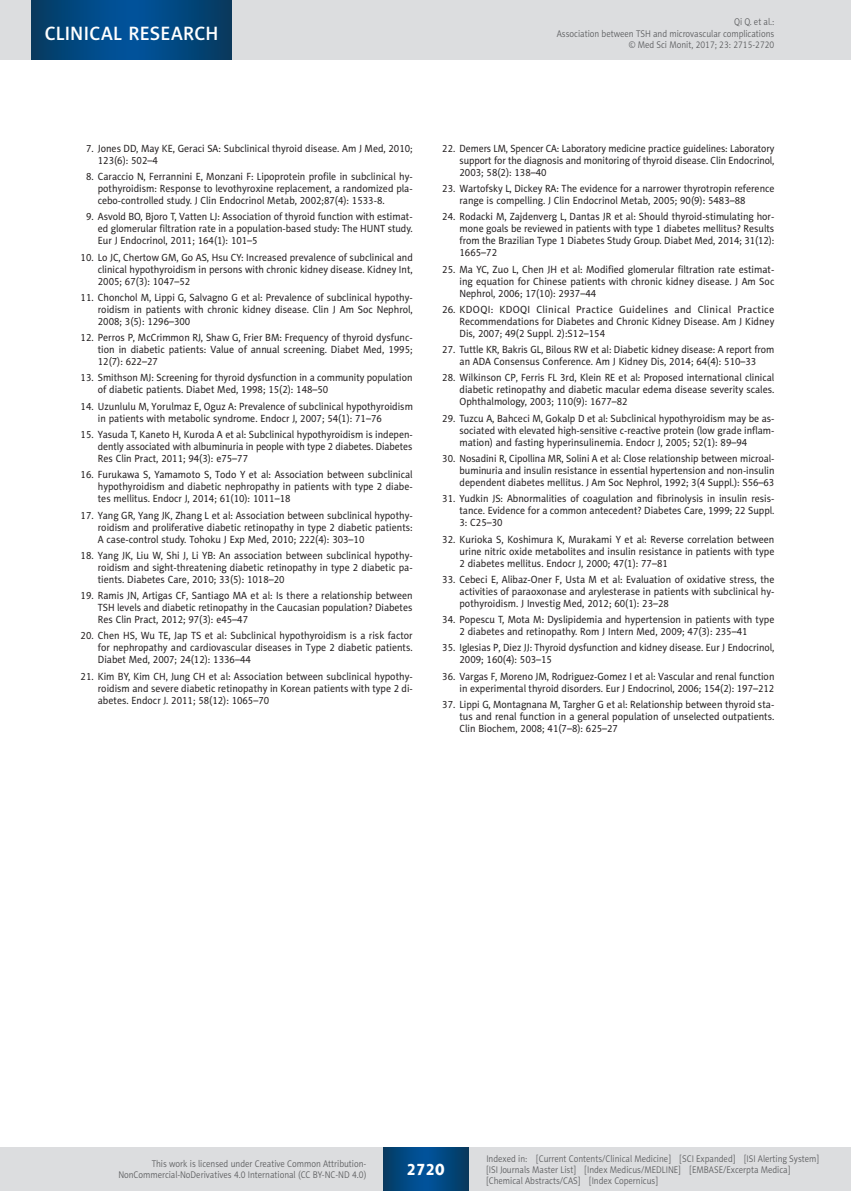
<style>
.page{position:relative;width:851px;height:1191px;background:#fff}
.page>*{position:absolute;margin:0;border:0;box-sizing:border-box;transform-origin:0 0}
.t1{font:19.5px "Naomi Sans EFN Medium";letter-spacing:.015em;color:#fff}
.t2{font:16.5px "Naomi Sans EFN Heavy";color:#fff}
.MSM_Referencje_punkt{font:10.5px/12px "Naomi Sans EFN";color:#231f20;text-align:justify;scale:.95 1}
.MSM_Referencje_punkt-2{font:10.5px/12px "Naomi Sans EFN";color:#231f20;scale:.94 1}
.MSM_Referencje_punkt-3{font:10.5px/12px "Naomi Sans EFN";color:#231f20;text-align:justify;scale:.93 1}
.MSM_Referencje_punkt-4{font:10.5px/12px "Naomi Sans EFN";color:#231f20;text-align:justify}
.t3{font:9.75px/11.2px "Naomi Sans EFN Light";color:#57585a;text-align:right;scale:.9 1}
</style>
<div class="page">
<div style="left:0;top:1148px;width:850px;height:43px;background:#dcdddf"></div>
<svg style="left:383px;top:1147px;width:85px;height:43px;background:#02477e"></svg>
<div style="left:0;top:0;width:850px;height:60px;background:#dcdddf"></div>
<svg style="left:32px;top:0;width:200px;height:60px;background:#02477e"></svg>
<h1 class="t1" style="left:45px;top:22px;width:175px">CLINICAL RESEARCH</h1>
<p class="t3" style="left:556px;top:16px;width:243px">Qi Q. et al.:<br>Association between TSH and microvascular complications © Med Sci Monit, 2017; 23: 2715-2720</p>
<p class="MSM_Referencje_punkt" style="left:98px;top:142px;width:333px;text-indent:-12px">7. Jones DD, May KE, Geraci SA: Subclinical thyroid disease. Am J Med, 2010;<br>123(6): 502–4</p>
<p class="MSM_Referencje_punkt" style="left:98px;top:171px;width:333px;text-indent:-12px">8. Caraccio N, Ferrannini E, Monzani F: Lipoprotein profile in subclinical hy&shy;pothyroidism: Response to levothyroxine replacement, a randomized pla&shy;cebo-controlled study. J Clin Endocrinol Metab, 2002;87(4): 1533-8.</p>
<p class="MSM_Referencje_punkt" style="left:98px;top:211px;width:333px;text-indent:-12px">9. Asvold BO, Bjoro T, Vatten LJ: Association of thyroid function with estimat&shy;ed glomerular filtration rate in a population-based study: The HUNT study.<br>Eur J Endocrinol, 2011; 164(1): 101–5</p>
<p class="MSM_Referencje_punkt" style="left:98px;top:251px;width:333px;text-indent:-17px">10. Lo JC, Chertow GM, Go AS, Hsu CY: Increased prevalence of subclinical and clinical hypothyroidism in persons with chronic kidney disease. Kidney Int, 2005; 67(3): 1047–52</p>
<p class="MSM_Referencje_punkt" style="left:98px;top:291px;width:333px;text-indent:-17px">11. Chonchol M, Lippi G, Salvagno G et al: Prevalence of subclinical hypothy&shy;roidism in patients with chronic kidney disease. Clin J Am Soc Nephrol, 2008; 3(5): 1296–300</p>
<p class="MSM_Referencje_punkt" style="left:98px;top:332px;width:333px;text-indent:-17px">12. Perros P, McCrimmon RJ, Shaw G, Frier BM: Frequency of thyroid dysfunc&shy;tion in diabetic patients: Value of annual screening. Diabet Med, 1995; 12(7): 622–27</p>
<p class="MSM_Referencje_punkt-2" style="left:98px;top:372px;width:336px;text-indent:-17px">13. Smithson MJ: Screening for thyroid dysfunction in a community population of diabetic patients. Diabet Med, 1998; 15(2): 148–50</p>
<p class="MSM_Referencje_punkt" style="left:98px;top:400px;width:333px;text-indent:-17px">14. Uzunlulu M, Yorulmaz E, Oguz A: Prevalence of subclinical hypothyroidism in patients with metabolic syndrome. Endocr J, 2007; 54(1): 71–76</p>
<p class="MSM_Referencje_punkt" style="left:98px;top:428px;width:333px;text-indent:-17px">15. Yasuda T, Kaneto H, Kuroda A et al: Subclinical hypothyroidism is indepen&shy;dently associated with albuminuria in people with type 2 diabetes. Diabetes Res Clin Pract, 2011; 94(3): e75–77</p>
<p class="MSM_Referencje_punkt" style="left:98px;top:469px;width:333px;text-indent:-17px">16. Furukawa S, Yamamoto S, Todo Y et al: Association between subclinical hypothyroidism and diabetic nephropathy in patients with type 2 diabe&shy;tes mellitus. Endocr J, 2014; 61(10): 1011–18</p>
<p class="MSM_Referencje_punkt" style="left:98px;top:509px;width:333px;text-indent:-17px">17. Yang GR, Yang JK, Zhang L et al: Association between subclinical hypothy&shy;roidism and proliferative diabetic retinopathy in type 2 diabetic patients:<br>A case-control study. Tohoku J Exp Med, 2010; 222(4): 303–10</p>
<p class="MSM_Referencje_punkt" style="left:98px;top:549px;width:333px;text-indent:-17px">18. Yang JK, Liu W, Shi J, Li YB: An association between subclinical hypothy&shy;roidism and sight-threatening diabetic retinopathy in type 2 diabetic pa&shy;tients. Diabetes Care, 2010; 33(5): 1018–20</p>
<p class="MSM_Referencje_punkt" style="left:98px;top:589px;width:333px;text-indent:-17px">19. Ramis JN, Artigas CF, Santiago MA et al: Is there a relationship between TSH levels and diabetic retinopathy in the Caucasian population? Diabetes Res Clin Pract, 2012; 97(3): e45–47</p>
<p class="MSM_Referencje_punkt" style="left:98px;top:630px;width:333px;text-indent:-17px">20. Chen HS, Wu TE, Jap TS et al: Subclinical hypothyroidism is a risk factor for nephropathy and cardiovascular diseases in Type 2 diabetic patients.<br>Diabet Med, 2007; 24(12): 1336–44</p>
<p class="MSM_Referencje_punkt" style="left:98px;top:670px;width:333px;text-indent:-17px">21. Kim BY, Kim CH, Jung CH et al: Association between subclinical hypothy&shy;roidism and severe diabetic retinopathy in Korean patients with type 2 di&shy;abetes. Endocr J. 2011; 58(12): 1065–70</p>
<p class="MSM_Referencje_punkt-3" style="left:459px;top:142px;width:340px;text-indent:-17px">22. Demers LM, Spencer CA: Laboratory medicine practice guidelines: Laboratory support for the diagnosis and monitoring of thyroid disease. Clin Endocrinol, 2003; 58(2): 138–40</p>
<p class="MSM_Referencje_punkt" style="left:459px;top:183px;width:333px;text-indent:-17px">23. Wartofsky L, Dickey RA: The evidence for a narrower thyrotropin reference range is compelling. J Clin Endocrinol Metab, 2005; 90(9): 5483–88</p>
<p class="MSM_Referencje_punkt" style="left:459px;top:211px;width:333px;text-indent:-17px">24. Rodacki M, Zajdenverg L, Dantas JR et al: Should thyroid-stimulating hor&shy;mone goals be reviewed in patients with type 1 diabetes mellitus? Results from the Brazilian Type 1 Diabetes Study Group. Diabet Med, 2014; 31(12):<br>1665–72</p>
<p class="MSM_Referencje_punkt" style="left:459px;top:263px;width:333px;text-indent:-17px">25. Ma YC, Zuo L, Chen JH et al: Modified glomerular filtration rate estimat&shy;ing equation for Chinese patients with chronic kidney disease. J Am Soc Nephrol, 2006; 17(10): 2937–44</p>
<p class="MSM_Referencje_punkt-4" style="left:459px;top:303px;width:316px;text-indent:-17px">26. KDOQI: KDOQI Clinical Practice Guidelines and Clinical Practice Recommendations for Diabetes and Chronic Kidney Disease. Am J Kidney Dis, 2007; 49(2 Suppl. 2):S12–154</p>
<p class="MSM_Referencje_punkt-2" style="left:442px;top:344px;width:355px;text-align:center">27. Tuttle KR, Bakris GL, Bilous RW et al: Diabetic kidney disease: A report from an ADA Consensus Conference. Am J Kidney Dis, 2014; 64(4): 510–33</p>
<p class="MSM_Referencje_punkt" style="left:459px;top:372px;width:333px;text-indent:-17px">28. Wilkinson CP, Ferris FL 3rd, Klein RE et al: Proposed international clinical diabetic retinopathy and diabetic macular edema disease severity scales.<br>Ophthalmology, 2003; 110(9): 1677–82</p>
<p class="MSM_Referencje_punkt" style="left:459px;top:412px;width:333px;text-indent:-17px">29. Tuzcu A, Bahceci M, Gokalp D et al: Subclinical hypothyroidism may be as&shy;sociated with elevated high-sensitive c-reactive protein (low grade inflam&shy;mation) and fasting hyperinsulinemia. Endocr J, 2005; 52(1): 89–94</p>
<p class="MSM_Referencje_punkt-2" style="left:459px;top:452px;width:336px;text-align:justify;text-indent:-17px">30. Nosadini R, Cipollina MR, Solini A et al: Close relationship between microal&shy;buminuria and insulin resistance in essential hypertension and non-insulin dependent diabetes mellitus. J Am Soc Nephrol, 1992; 3(4 Suppl.): S56–63</p>
<p class="MSM_Referencje_punkt" style="left:459px;top:493px;width:333px;text-indent:-17px">31. Yudkin JS: Abnormalities of coagulation and fibrinolysis in insulin resis&shy;tance. Evidence for a common antecedent? Diabetes Care, 1999; 22 Suppl.<br>3: C25–30</p>
<p class="MSM_Referencje_punkt" style="left:459px;top:533px;width:333px;text-indent:-17px">32. Kurioka S, Koshimura K, Murakami Y et al: Reverse correlation between urine nitric oxide metabolites and insulin resistance in patients with type 2 diabetes mellitus. Endocr J, 2000; 47(1): 77–81</p>
<p class="MSM_Referencje_punkt" style="left:459px;top:573px;width:333px;text-indent:-17px">33. Cebeci E, Alibaz-Oner F, Usta M et al: Evaluation of oxidative stress, the activities of paraoxonase and arylesterase in patients with subclinical hy&shy;pothyroidism. J Investig Med, 2012; 60(1): 23–28</p>
<p class="MSM_Referencje_punkt" style="left:459px;top:613px;width:333px;text-indent:-17px">34. Popescu T, Mota M: Dyslipidemia and hypertension in patients with type<br>2 diabetes and retinopathy. Rom J Intern Med, 2009; 47(3): 235–41</p>
<p class="MSM_Referencje_punkt-2" style="left:459px;top:642px;width:336px;text-indent:-17px">35. Iglesias P, Diez JJ: Thyroid dysfunction and kidney disease. Eur J Endocrinol,<br>2009; 160(4): 503–15</p>
<p class="MSM_Referencje_punkt" style="left:442px;top:670px;width:351px;text-align:right">36. Vargas F, Moreno JM, Rodriguez-Gomez I et al: Vascular and renal function in experimental thyroid disorders. Eur J Endocrinol, 2006; 154(2): 197–212</p>
<p class="MSM_Referencje_punkt" style="left:459px;top:698px;width:333px;text-indent:-17px">37. Lippi G, Montagnana M, Targher G et al: Relationship between thyroid sta&shy;tus and renal function in a general population of unselected outpatients.<br>Clin Biochem, 2008; 41(7–8): 625–27</p>
<p class="t3" style="left:118px;top:1158px;width:277px">This work is licensed under Creative Common Attribution-<br>NonCommercial-NoDerivatives 4.0 International (CC BY-NC-ND 4.0)</p>
<h2 class="t2" style="left:406px;top:1159px;width:40px">2720</h2>
<p class="t3" style="left:486px;top:1152px;width:371px;text-align:left">Indexed in: [Current Contents/Clinical Medicine] [SCI Expanded] [ISI Alerting System] [ISI Journals Master List] [Index Medicus/MEDLINE] [EMBASE/Excerpta Medica] [Chemical Abstracts/CAS] [Index Copernicus]</p>
</div>
